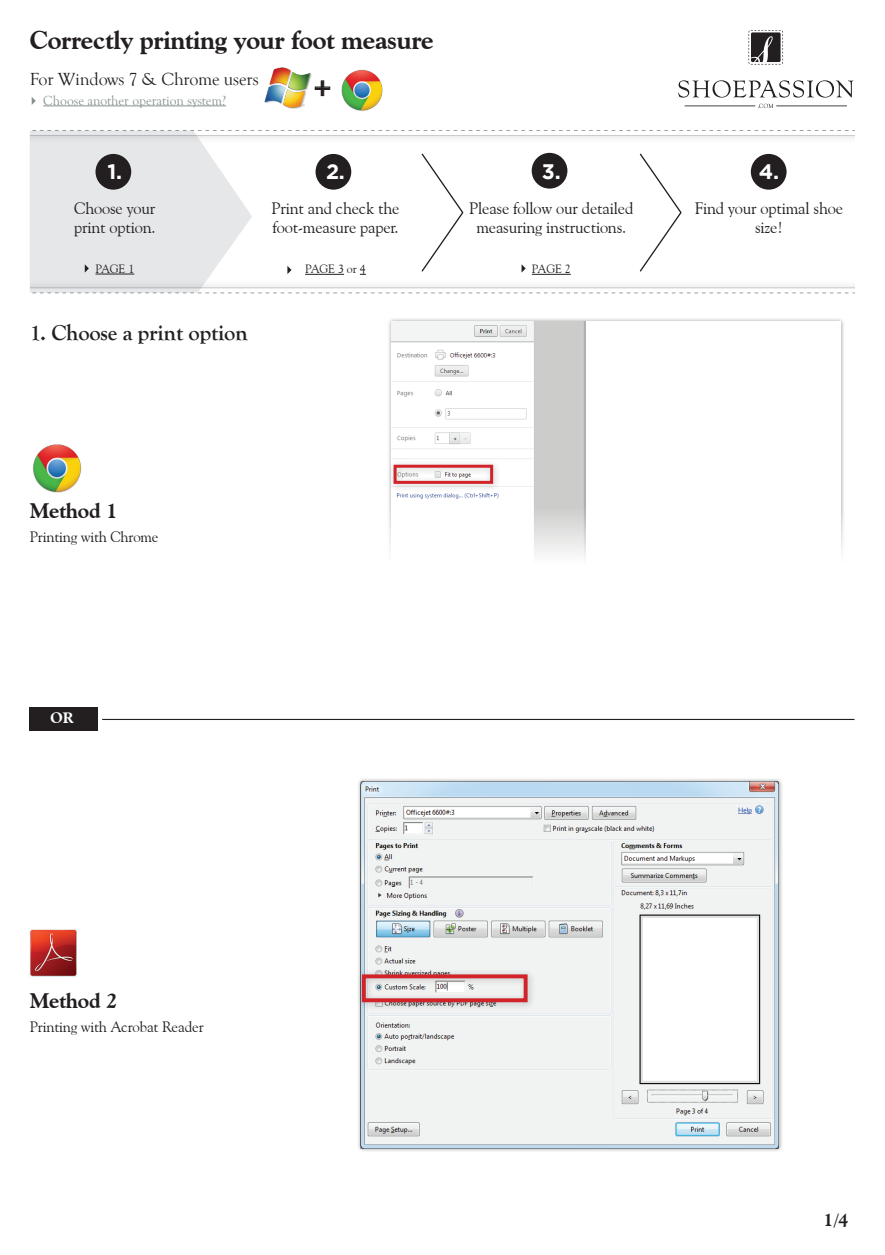
<style>
.page{position:relative;width:885px;height:1255px;background:#fff}
.page>*{position:absolute;margin:0;border:0;box-sizing:border-box;transform-origin:0 0}
.t1{font:800 25.5px "Goudy Old Style BT";letter-spacing:-.01em;color:#231f20}
.t2{font:800 24.75px "Goudy Old Style BT";color:#231f20}
.t3{font:700 22.5px "Goudy Old Style T";letter-spacing:-.01em;color:#231f20}
.t4{font:800 21px "Goudy Old Style BT";letter-spacing:-.01em;color:#231f20}
.t5{font:700 21px "Gotham";color:#fff}
.t6{font:18px "Goudy Old Style T";letter-spacing:-.01em;color:#231f20}
.t7{font:800 18px "Goudy Old Style BT";color:#231f20}
.t8{font:16.5px/19.8px "Goudy Old Style BT";letter-spacing:-.01em;color:#231f20}
.t9{font:15px "Goudy Old Style BT";letter-spacing:-.01em;color:#231f20}
.t10{font:800 15px "Goudy Old Style BT";color:#fff}
.t11{font:13.5px "Goudy Old Style T";color:#86928e}
.t12{font:12px "Goudy Old Style BT";letter-spacing:-.02em;color:#231f20}
</style>
<div class="page">
<svg style="left:758px;top:104px;width:15px;height:4px"></svg>
<svg style="left:678px;top:80px;width:175px;height:18px"></svg>
<hr style="left:684px;top:105px;width:71px;height:1px;background:#231f20">
<hr style="left:776px;top:105px;width:70px;height:1px;background:#231f20">
<svg style="left:748px;top:30px;width:35px;height:34px"></svg>
<svg style="left:314px;top:80px;width:16px;height:17px"></svg>
<img style="left:341px;top:69px;width:42px;height:42px">
<img style="left:264px;top:67px;width:48px;height:42px">
<hr style="left:43px;top:106px;width:183px;height:1px;background:#86928e">
<svg style="left:30px;top:130px;width:825px;height:163px"></svg>
<div style="left:750px;top:154px;width:36px;height:36px;background:#231f20;border-radius:50%"></div>
<svg style="left:32px;top:97px;width:4px;height:8px"></svg>
<div style="left:356px;top:777px;width:427px;height:375px;background:#231f20;opacity:.5"></div>
<img style="left:361px;top:781px;width:417px;height:366px">
<img style="left:30px;top:929px;width:47px;height:48px">
<div style="left:30px;top:707px;width:68px;height:23px;background:#231f20"></div>
<hr style="left:102px;top:719px;width:752px;height:1px;background:#231f20">
<div style="left:356px;top:969px;width:180px;height:41px;background:#231f20;opacity:.27"></div>
<img style="left:360px;top:972px;width:169px;height:32px">
<img style="left:33px;top:444px;width:49px;height:49px">
<div style="left:387px;top:317px;width:458px;height:268px;background:#231f20;opacity:.5"></div>
<img style="left:391px;top:322px;width:449px;height:184px">
<svg style="left:387px;top:506px;width:458px;height:79px"></svg>
<div style="left:388px;top:459px;width:113px;height:33px;background:#231f20;opacity:.27"></div>
<svg style="left:392px;top:463px;width:102px;height:22px"></svg>
<h1 class="t1" style="left:30px;top:25px;width:405px">Correctly printing your foot measure</h1>
<p class="t6" style="left:30px;top:69px;width:230px">For Windows 7 &amp; Chrome users</p>
<p class="t11" style="left:43px;top:93px;width:184px">Choose another operation system?</p>
<h2 class="t2" style="left:312px;top:72px;width:22px">+</h2>
<p class="t5" style="left:107px;top:159px;width:16px">1.</p>
<p class="t8" style="left:74px;top:198px;width:83px">Choose your print option.</p>
<p class="t12" style="left:95px;top:261px;width:40px">PAGE 1</p>
<h3 class="t3" style="left:30px;top:319px;width:219px">1. Choose a print option</h3>
<p class="t5" style="left:326px;top:159px;width:20px">2.</p>
<p class="t8" style="left:271px;top:198px;width:129px">Print and check the foot-measure paper.</p>
<p class="t12" style="left:305px;top:261px;width:62px">PAGE 3 or 4</p>
<p class="t5" style="left:542px;top:159px;width:20px">3.</p>
<p class="t8" style="left:469px;top:198px;width:166px;text-align:center">Please follow our detailed measuring instructions.</p>
<p class="t12" style="left:532px;top:261px;width:40px">PAGE 2</p>
<p class="t5" style="left:758px;top:159px;width:22px">4.</p>
<p class="t8" style="left:694px;top:198px;width:150px;text-align:center">Find your optimal shoe size!</p>
<p class="t4" style="left:30px;top:497px;width:89px">Method 1</p>
<p class="t9" style="left:30px;top:527px;width:130px">Printing with Chrome</p>
<p class="t10" style="left:51px;top:708px;width:25px">OR</p>
<p class="t4" style="left:30px;top:987px;width:89px">Method 2</p>
<p class="t9" style="left:30px;top:1017px;width:175px">Printing with Acrobat Reader</p>
<p class="t7" style="left:823px;top:1208px;width:26px">1/4</p>
</div>
